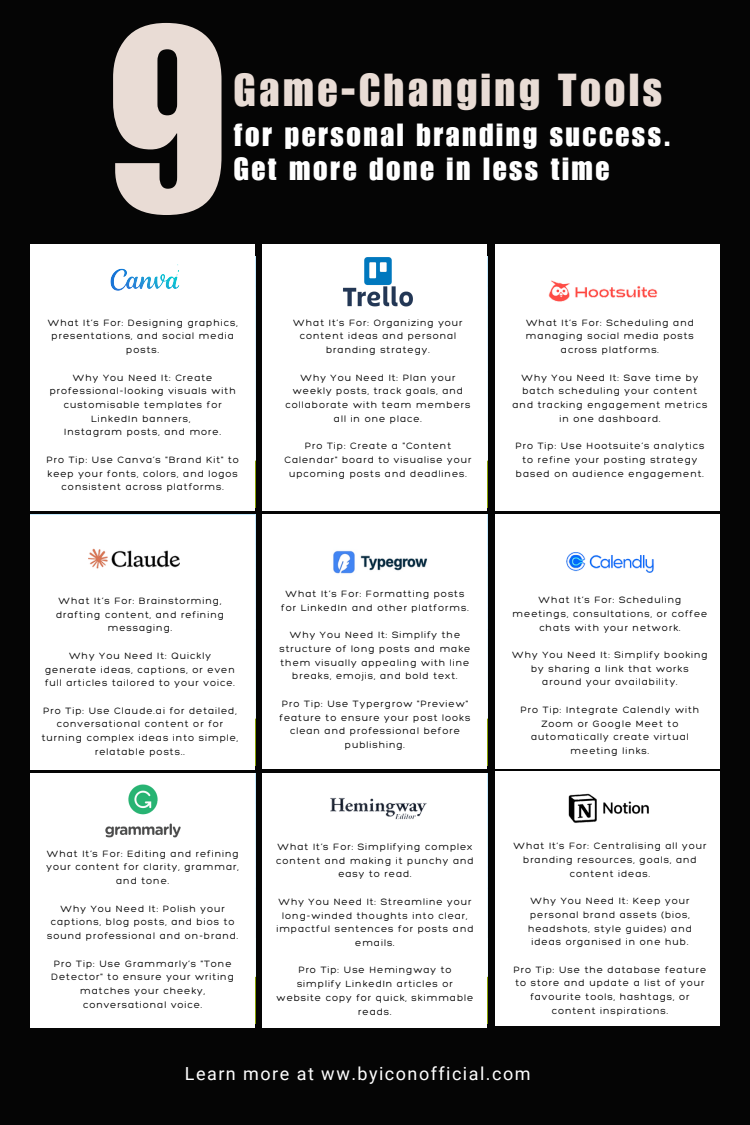
<style>
.page{position:relative;width:750px;height:1125px;background:#050505}
.page>*{position:absolute;margin:0;border:0;box-sizing:border-box;transform-origin:0 0}
.t1{font:258.2px "Impact LT Std";color:#e9dcd5}
.t2{font:45px "Impact LT Std";letter-spacing:.08em;color:#e9dcd5}
.t3{font:31.2px "Impact LT Std";letter-spacing:.08em;color:#fff}
.t4{font:18px "Roboto";letter-spacing:.08em;color:#fff}
.t5{font:300 10px/13.7px "Hero";letter-spacing:.095em;color:#000;text-align:center}
</style>
<div class="page">
<div style="left:30px;top:244px;width:225px;height:266px;background:#fff"></div>
<div style="left:30px;top:516px;width:225px;height:254px;background:#fff"></div>
<div style="left:262px;top:244px;width:226px;height:266px;background:#fff"></div>
<div style="left:495px;top:244px;width:225px;height:266px;background:#fff"></div>
<div style="left:262px;top:515px;width:226px;height:254px;background:#fff"></div>
<div style="left:495px;top:514px;width:225px;height:254px;background:#fff"></div>
<div style="left:495px;top:772px;width:225px;height:254px;background:#fff"></div>
<div style="left:262px;top:773px;width:226px;height:254px;background:#fff"></div>
<div style="left:30px;top:773px;width:225px;height:254px;background:#fff"></div>
<img style="left:110px;top:264px;width:69px;height:27px">
<img style="left:343px;top:257px;width:70px;height:50px">
<img style="left:548px;top:280px;width:110px;height:22px">
<img style="left:88px;top:548px;width:92px;height:21px">
<img style="left:333px;top:550px;width:95px;height:24px">
<img style="left:566px;top:552px;width:88px;height:21px">
<img style="left:568px;top:793px;width:81px;height:30px">
<img style="left:330px;top:797px;width:97px;height:23px">
<img style="left:105px;top:784px;width:76px;height:54px">
<p class="t1" style="left:105px;top:27px;width:125px">9</p>
<h1 class="t2" style="left:234px;top:74px;width:430px">Game-Changing Tools</h1>
<h2 class="t3" style="left:234px;top:124px;width:439px">for personal branding success.</h2>
<h2 class="t3" style="left:234px;top:157px;width:377px">Get more done in less time</h2>
<p class="t5" style="left:48px;top:315px;width:191px">What It’s For: Designing graphics, presentations, and social media posts.</p>
<p class="t5" style="left:50px;top:370px;width:188px">Why You Need It: Create professional-looking visuals with customisable templates for<br>LinkedIn banners,</p>
<p class="t5" style="left:64px;top:425px;width:158px">Instagram posts, and more.</p>
<p class="t5" style="left:46px;top:453px;width:194px">Pro Tip: Use Canva’s "Brand Kit" to keep your fonts, colors, and logos consistent across platforms.</p>
<p class="t5" style="left:293px;top:315px;width:171px">What It’s For: Organizing your content ideas and personal branding strategy.</p>
<p class="t5" style="left:286px;top:370px;width:186px">Why You Need It: Plan your weekly posts, track goals, and collaborate with team members all in one place.</p>
<p class="t5" style="left:284px;top:439px;width:189px">Pro Tip: Create a "Content<br>Calendar" board to visualise your upcoming posts and deadlines.</p>
<p class="t5" style="left:56px;top:594px;width:169px">What It’s For: Brainstorming, drafting content, and refining messaging.</p>
<p class="t5" style="left:45px;top:648px;width:191px">Why You Need It: Quickly generate ideas, captions, or even full articles tailored to your voice.</p>
<p class="t5" style="left:42px;top:703px;width:198px">Pro Tip: Use Claude.ai for detailed, conversational content or for turning complex ideas into simple, relatable posts..</p>
<p class="t5" style="left:47px;top:846px;width:194px">What It’s For: Editing and refining your content for clarity, grammar, and tone.</p>
<p class="t5" style="left:47px;top:901px;width:193px">Why You Need It: Polish your captions, blog posts, and bios to sound professional and on-brand.</p>
<p class="t5" style="left:52px;top:956px;width:184px">Pro Tip: Use Grammarly’s "Tone<br>Detector" to ensure your writing matches your cheeky, conversational voice.</p>
<p class="t5" style="left:281px;top:587px;width:189px">What It’s For: Formatting posts for LinkedIn and other platforms.</p>
<p class="t5" style="left:280px;top:628px;width:192px">Why You Need It: Simplify the structure of long posts and make them visually appealing with line breaks, emojis, and bold text.</p>
<p class="t5" style="left:280px;top:696px;width:192px">Pro Tip: Use Typergrow "Preview" feature to ensure your post looks clean and professional before publishing.</p>
<p class="t5" style="left:276px;top:840px;width:199px">What It’s For: Simplifying complex content and making it punchy and easy to read.</p>
<p class="t5" style="left:276px;top:894px;width:199px">Why You Need It: Streamline your long-winded thoughts into clear, impactful sentences for posts and emails.</p>
<p class="t5" style="left:277px;top:963px;width:198px">Pro Tip: Use Hemingway to simplify LinkedIn articles or website copy for quick, skimmable reads.</p>
<p class="t5" style="left:526px;top:315px;width:169px">What It’s For: Scheduling and managing social media posts across platforms.</p>
<p class="t5" style="left:513px;top:370px;width:196px">Why You Need It: Save time by batch scheduling your content and tracking engagement metrics in one dashboard.</p>
<p class="t5" style="left:515px;top:439px;width:191px">Pro Tip: Use Hootsuite’s analytics to refine your posting strategy based on audience engagement.</p>
<p class="t5" style="left:513px;top:593px;width:196px">What It’s For: Scheduling meetings, consultations, or coffee chats with your network.</p>
<p class="t5" style="left:512px;top:648px;width:197px">Why You Need It: Simplify booking by sharing a link that works around your availability.</p>
<p class="t5" style="left:521px;top:703px;width:180px">Pro Tip: Integrate Calendly with<br>Zoom or Google Meet to automatically create virtual meeting links.</p>
<p class="t5" style="left:513px;top:839px;width:195px">What It’s For: Centralising all your branding resources, goals, and content ideas.</p>
<p class="t5" style="left:528px;top:894px;width:165px">Why You Need It: Keep your personal brand assets (bios, headshots, style guides) and ideas organised in one hub.</p>
<p class="t5" style="left:514px;top:962px;width:194px">Pro Tip: Use the database feature to store and update a list of your favourite tools, hashtags, or content inspirations.</p>
<p class="t4" style="left:185px;top:1063px;width:347px">Learn more at ww.byiconofficial.com</p>
</div>
